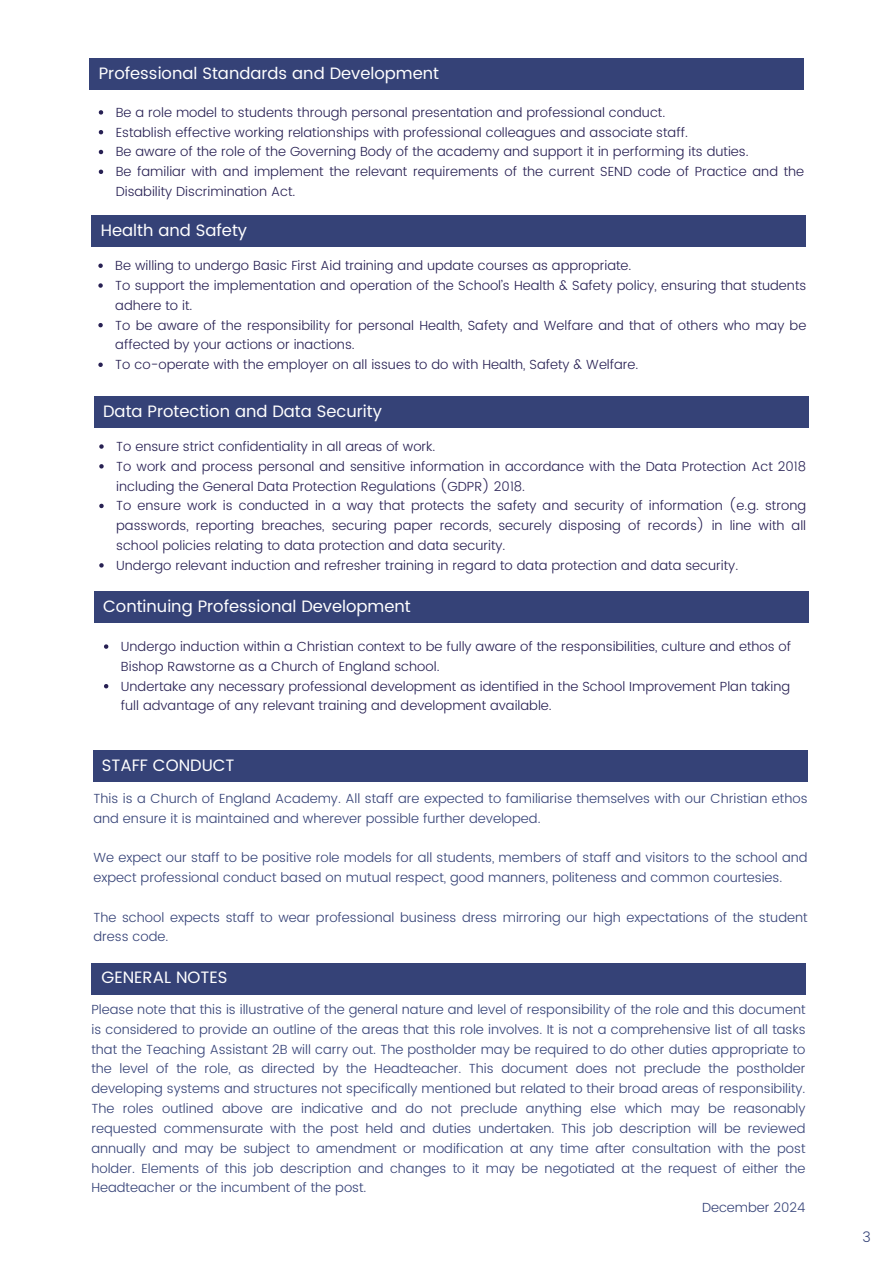
<style>
.page{position:relative;width:894px;height:1264px;background:#fff}
.page>*{position:absolute;margin:0;border:0;box-sizing:border-box;transform-origin:0 0}
.t1{font:16.5px "Poppins";color:#fff}
.t2{font:300 14.25px "Poppins";color:#354277}
.t3{font:300 13.2px/19.8px "Poppins";color:#272053}
.t4{font:300 13.2px/19.8px "Poppins";color:#354277}
</style>
<div class="page">
<div style="left:89px;top:59px;width:715px;height:31px;background:#354277"></div>
<svg style="left:99px;top:110px;width:4px;height:5px"></svg>
<svg style="left:99px;top:130px;width:4px;height:4px"></svg>
<svg style="left:99px;top:150px;width:4px;height:4px"></svg>
<svg style="left:99px;top:170px;width:4px;height:4px"></svg>
<div style="left:91px;top:216px;width:715px;height:31px;background:#354277"></div>
<svg style="left:98px;top:263px;width:5px;height:5px"></svg>
<svg style="left:98px;top:283px;width:5px;height:5px"></svg>
<svg style="left:98px;top:323px;width:5px;height:4px"></svg>
<svg style="left:98px;top:362px;width:5px;height:5px"></svg>
<div style="left:94px;top:396px;width:714px;height:32px;background:#354277"></div>
<svg style="left:99px;top:444px;width:5px;height:5px"></svg>
<svg style="left:99px;top:464px;width:5px;height:4px"></svg>
<svg style="left:99px;top:504px;width:5px;height:4px"></svg>
<svg style="left:99px;top:563px;width:5px;height:4px"></svg>
<div style="left:94px;top:591px;width:714px;height:31px;background:#354277"></div>
<svg style="left:104px;top:644px;width:4px;height:4px"></svg>
<svg style="left:104px;top:684px;width:4px;height:4px"></svg>
<div style="left:93px;top:750px;width:715px;height:31px;background:#354277"></div>
<div style="left:91px;top:963px;width:715px;height:31px;background:#354277"></div>
<p class="t1" style="left:99px;top:64px;width:342px">Professional Standards and Development</p>
<p class="t3" style="left:116px;top:102px;width:551px">Be a role model to students through personal presentation and professional conduct.</p>
<p class="t3" style="left:116px;top:122px;width:573px">Establish effective working relationships with professional colleagues and associate staff.</p>
<p class="t3" style="left:116px;top:142px;width:634px">Be aware of the role of the Governing Body of the academy and support it in performing its duties.</p>
<h4 class="t3" style="left:116px;top:162px;width:689px">Be familiar with and implement the relevant requirements of the current SEND code of Practice and the<br>Disability Discrimination Act.</h4>
<p class="t1" style="left:101px;top:221px;width:148px">Health and Safety</p>
<p class="t3" style="left:115px;top:256px;width:517px">Be willing to undergo Basic First Aid training and update courses as appropriate.</p>
<p class="t3" style="left:115px;top:275px;width:692px">To support the implementation and operation of the School’s Health &amp; Safety policy, ensuring that students adhere to it.</p>
<p class="t3" style="left:115px;top:315px;width:692px">To be aware of the responsibility for personal Health, Safety and Welfare and that of others who may be affected by your actions or inactions.</p>
<p class="t3" style="left:115px;top:355px;width:524px">To co-operate with the employer on all issues to do with Health, Safety &amp; Welfare.</p>
<h4 class="t1" style="left:103px;top:401px;width:280px">Data Protection and Data Security</h4>
<p class="t3" style="left:116px;top:436px;width:321px">To ensure strict confidentiality in all areas of work.</p>
<p class="t3" style="left:116px;top:456px;width:691px">To work and process personal and sensitive information in accordance with the Data Protection Act 2018 including the General Data Protection Regulations (GDPR) 2018.</p>
<p class="t3" style="left:116px;top:496px;width:691px;text-align:justify">To ensure work is conducted in a way that protects the safety and security of information (e.g. strong passwords, reporting breaches, securing paper records, securely disposing of records) in line with all school policies relating to data protection and data security.</p>
<p class="t3" style="left:116px;top:555px;width:623px">Undergo relevant induction and refresher training in regard to data protection and data security.</p>
<p class="t1" style="left:103px;top:596px;width:309px">Continuing Professional Development</p>
<h4 class="t3" style="left:121px;top:636px;width:671px">Undergo induction within a Christian context to be fully aware of the responsibilities, culture and ethos of<br>Bishop Rawstorne as a Church of England school.</h4>
<p class="t3" style="left:121px;top:676px;width:670px">Undertake any necessary professional development as identified in the School Improvement Plan taking full advantage of any relevant training and development available.</p>
<p class="t1" style="left:102px;top:755px;width:134px">STAFF CONDUCT</p>
<p class="t4" style="left:93px;top:788px;width:715px">This is a Church of England Academy. All staff are expected to familiarise themselves with our Christian ethos and ensure it is maintained and wherever possible further developed.</p>
<h3 class="t4" style="left:93px;top:847px;width:715px">We expect our staff to be positive role models for all students, members of staff and visitors to the school and expect professional conduct based on mutual respect, good manners, politeness and common courtesies.</h3>
<p class="t4" style="left:93px;top:907px;width:715px">The school expects staff to wear professional business dress mirroring our high expectations of the student dress code.</p>
<h1 class="t1" style="left:101px;top:968px;width:127px">GENERAL NOTES</h1>
<p class="t4" style="left:91px;top:999px;width:715px;text-align:justify">Please note that this is illustrative of the general nature and level of responsibility of the role and this document is considered to provide an outline of the areas that this role involves. It is not a comprehensive list of all tasks that the Teaching Assistant 2B will carry out. The postholder may be required to do other duties appropriate to the level of the role, as directed by the Headteacher. This document does not preclude the postholder developing systems and structures not specifically mentioned but related to their broad areas of responsibility.<br>The roles outlined above are indicative and do not preclude anything else which may be reasonably requested commensurate with the post held and duties undertaken. This job description will be reviewed annually and may be subject to amendment or modification at any time after consultation with the post holder. Elements of this job description and changes to it may be negotiated at the request of either the Headteacher or the incumbent of the post.</p>
<p class="t4" style="left:701px;top:1197px;width:105px">December 2024</p>
<p class="t2" style="left:862px;top:1228px;width:10px">3</p>
</div>
